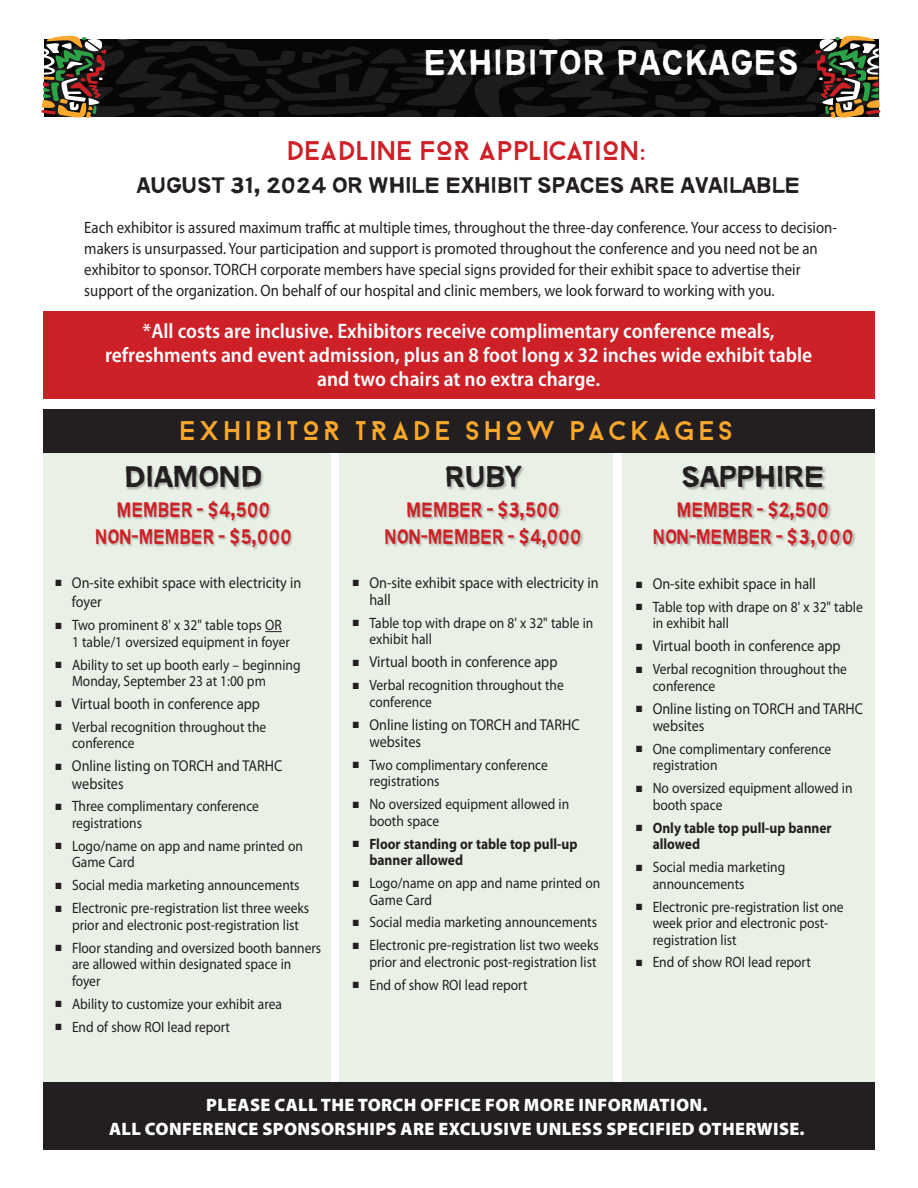
<style>
.page{position:relative;width:918px;height:1188px;background:#fff}
.page>*{position:absolute;margin:0;border:0;box-sizing:border-box;transform-origin:0 0}
.t1{font:36px "Animalsarelikepeople";letter-spacing:.05em;color:#fff;scale:.9 1}
.t2{font:30px "Animalsarelikepeople";letter-spacing:-.015em;color:#231f20}
.t3{font:27px "Droidiga";letter-spacing:.105em;color:#faa82c}
.t4{font:27px "Droidiga";letter-spacing:-.02em;color:#cd2027}
.t5{font:22.5px "Animalsarelikepeople";color:#231f20}
.t6{font:600 semi-condensed 21px/24px "Myriad Pro";color:#fff;text-align:center}
.t7{font:21px "Animalsarelikepeople";color:#cd2027;scale:.8 1}
.t8{font:900 18px/24px "Myriad Pro";letter-spacing:.02em;color:#fff;text-align:center}
.t9{font:16.5px/21px "Myriad Pro";color:#231f20;scale:.9 1}
.t10{font:15.75px/17.2px "Myriad Pro";color:#231f20;scale:.9 1}
.t11{font:15px/16.5px "Myriad Pro";color:#231f20;scale:.9 1}
.t12{font:700 15px/16.5px "Myriad Pro";color:#231f20;scale:.9 1}
</style>
<div class="page">
<svg style="left:41px;top:36px;width:840px;height:82px;background:#292723"></svg>
<div style="left:339px;top:453px;width:274px;height:629px;background:#e9f1e6"></div>
<div style="left:622px;top:453px;width:253px;height:629px;background:#e9f1e6"></div>
<div style="left:43px;top:453px;width:288px;height:629px;background:#e9f1e6"></div>
<div style="left:43px;top:410px;width:832px;height:43px;background:#231f20"></div>
<div style="left:43px;top:311px;width:832px;height:88px;background:#cd2027"></div>
<svg style="left:265px;top:631px;width:17px;height:1px"></svg>
<div style="left:43px;top:1082px;width:832px;height:68px;background:#231f20"></div>
<div style="left:96px;top:421px;width:760px;height:130px;background:#231f20;opacity:.3"></div>
<h1 class="t1" style="left:424px;top:43px;width:418px">EXHIBITOR PACKAGES</h1>
<h3 class="t4" style="left:289px;top:135px;width:361px">DEADLINE FOR APPLICATION:</h3>
<h3 class="t5" style="left:137px;top:173px;width:665px">AUGUST 31, 2024 OR WHILE EXHIBIT SPACES ARE AVAILABLE</h3>
<p class="t9" style="left:84px;top:217px;width:838px">Each exhibitor is assured maximum traffic at multiple times, throughout the three-day conference. Your access to decision&shy;makers is unsurpassed. Your participation and support is promoted throughout the conference and you need not be an exhibitor to sponsor. TORCH corporate members have special signs provided for their exhibit space to advertise their support of the organization. On behalf of our hospital and clinic members, we look forward to working with you.</p>
<h3 class="t6" style="left:105px;top:320px;width:709px">*All costs are inclusive. Exhibitors receive complimentary conference meals, refreshments and event admission, plus an 8 foot long x 32 inches wide exhibit table and two chairs at no extra charge.</h3>
<h3 class="t3" style="left:181px;top:415px;width:556px">EXHIBITOR TRADE SHOW PACKAGES</h3>
<h2 class="t2" style="left:124px;top:461px;width:140px">DIAMOND</h2>
<h2 class="t2" style="left:445px;top:461px;width:78px">RUBY</h2>
<h2 class="t2" style="left:682px;top:461px;width:144px">SAPPHIRE</h2>
<h3 class="t7" style="left:117px;top:498px;width:193px">MEMBER - $4,500</h3>
<h3 class="t7" style="left:407px;top:498px;width:193px">MEMBER - $3,500</h3>
<h3 class="t7" style="left:677px;top:498px;width:192px">MEMBER - $2,500</h3>
<h3 class="t7" style="left:95px;top:525px;width:247px">NON-MEMBER - $5,000</h3>
<h3 class="t7" style="left:385px;top:525px;width:248px">NON-MEMBER - $4,000</h3>
<h3 class="t7" style="left:653px;top:525px;width:252px">NON-MEMBER - $3,000</h3>
<p class="t10" style="left:72px;top:573px;width:256px;line-height:19.5px;text-indent:-16px">■ On-site exhibit space with electricity in foyer</p>
<p class="t11" style="left:72px;top:617px;width:244px;text-indent:-16px">■ Two prominent 8' x 32" table tops OR<br>1 table/1 oversized equipment in foyer</p>
<p class="t11" style="left:72px;top:657px;width:256px;text-indent:-16px">■ Ability to set up booth early – beginning<br>Monday, September 23 at 1:00 pm</p>
<p class="t10" style="left:56px;top:695px;width:229px">■ Virtual booth in conference app</p>
<p class="t11" style="left:72px;top:719px;width:217px;text-indent:-16px">■ Verbal recognition throughout the conference</p>
<p class="t10" style="left:72px;top:758px;width:235px;text-indent:-16px">■ Online listing on TORCH and TARHC websites</p>
<p class="t11" style="left:72px;top:799px;width:209px;text-indent:-16px">■ Three complimentary conference registrations</p>
<p class="t11" style="left:72px;top:838px;width:258px;text-indent:-16px">■ Logo/name on app and name printed on<br>Game Card</p>
<p class="t11" style="left:56px;top:877px;width:273px">■ Social media marketing announcements</p>
<p class="t11" style="left:56px;top:900px;width:283px;text-align:center">■ Electronic pre-registration list three weeks prior and electronic post-registration list</p>
<p class="t11" style="left:72px;top:940px;width:279px;text-indent:-16px">■ Floor standing and oversized booth banners are allowed within designated space in foyer</p>
<p class="t11" style="left:56px;top:996px;width:253px">■ Ability to customize your exhibit area</p>
<p class="t11" style="left:56px;top:1019px;width:196px">■ End of show ROI lead report</p>
<p class="t10" style="left:369px;top:574px;width:256px;text-indent:-16px">■ On-site exhibit space with electricity in hall</p>
<p class="t11" style="left:369px;top:615px;width:250px;text-indent:-16px">■ Table top with drape on 8' x 32" table in exhibit hall</p>
<p class="t10" style="left:353px;top:654px;width:229px">■ Virtual booth in conference app</p>
<p class="t11" style="left:369px;top:677px;width:217px;text-indent:-16px">■ Verbal recognition throughout the conference</p>
<p class="t10" style="left:369px;top:716px;width:235px;text-indent:-16px">■ Online listing on TORCH and TARHC websites</p>
<p class="t11" style="left:369px;top:757px;width:200px;text-indent:-16px">■ Two complimentary conference registrations</p>
<p class="t11" style="left:369px;top:796px;width:224px;text-indent:-16px">■ No oversized equipment allowed in booth space</p>
<p class="t12" style="left:369px;top:836px;width:233px;text-indent:-16px">■ Floor standing or table top pull-up banner allowed</p>
<p class="t11" style="left:369px;top:875px;width:258px;text-indent:-16px">■ Logo/name on app and name printed on<br>Game Card</p>
<p class="t11" style="left:353px;top:915px;width:273px">■ Social media marketing announcements</p>
<p class="t11" style="left:353px;top:937px;width:275px;text-align:right">■ Electronic pre-registration list two weeks prior and electronic post-registration list</p>
<p class="t11" style="left:353px;top:977px;width:196px">■ End of show ROI lead report</p>
<p class="t10" style="left:636px;top:575px;width:201px">■ On-site exhibit space in hall</p>
<p class="t11" style="left:653px;top:599px;width:235px;text-indent:-16px">■ Table top with drape on 8' x 32" table in exhibit hall</p>
<p class="t10" style="left:636px;top:638px;width:229px">■ Virtual booth in conference app</p>
<p class="t11" style="left:653px;top:661px;width:217px;text-indent:-16px">■ Verbal recognition throughout the conference</p>
<p class="t10" style="left:653px;top:700px;width:235px;text-indent:-16px">■ Online listing on TORCH and TARHC websites</p>
<p class="t11" style="left:653px;top:741px;width:200px;text-indent:-16px">■ One complimentary conference registration</p>
<p class="t11" style="left:653px;top:780px;width:224px;text-indent:-16px">■ No oversized equipment allowed in booth space</p>
<p class="t12" style="left:653px;top:820px;width:200px;text-indent:-16px">■ Only table top pull-up banner allowed</p>
<p class="t11" style="left:653px;top:859px;width:149px;text-indent:-16px">■ Social media marketing announcements</p>
<p class="t11" style="left:653px;top:899px;width:214px;text-indent:-16px">■ Electronic pre-registration list one week prior and electronic post&shy;registration list</p>
<p class="t11" style="left:636px;top:955px;width:196px">■ End of show ROI lead report</p>
<p class="t8" style="left:109px;top:1093px;width:697px">PLEASE CALL THE TORCH OFFICE FOR MORE INFORMATION.<br>ALL CONFERENCE SPONSORSHIPS ARE EXCLUSIVE UNLESS SPECIFIED OTHERWISE.</p>
</div>
